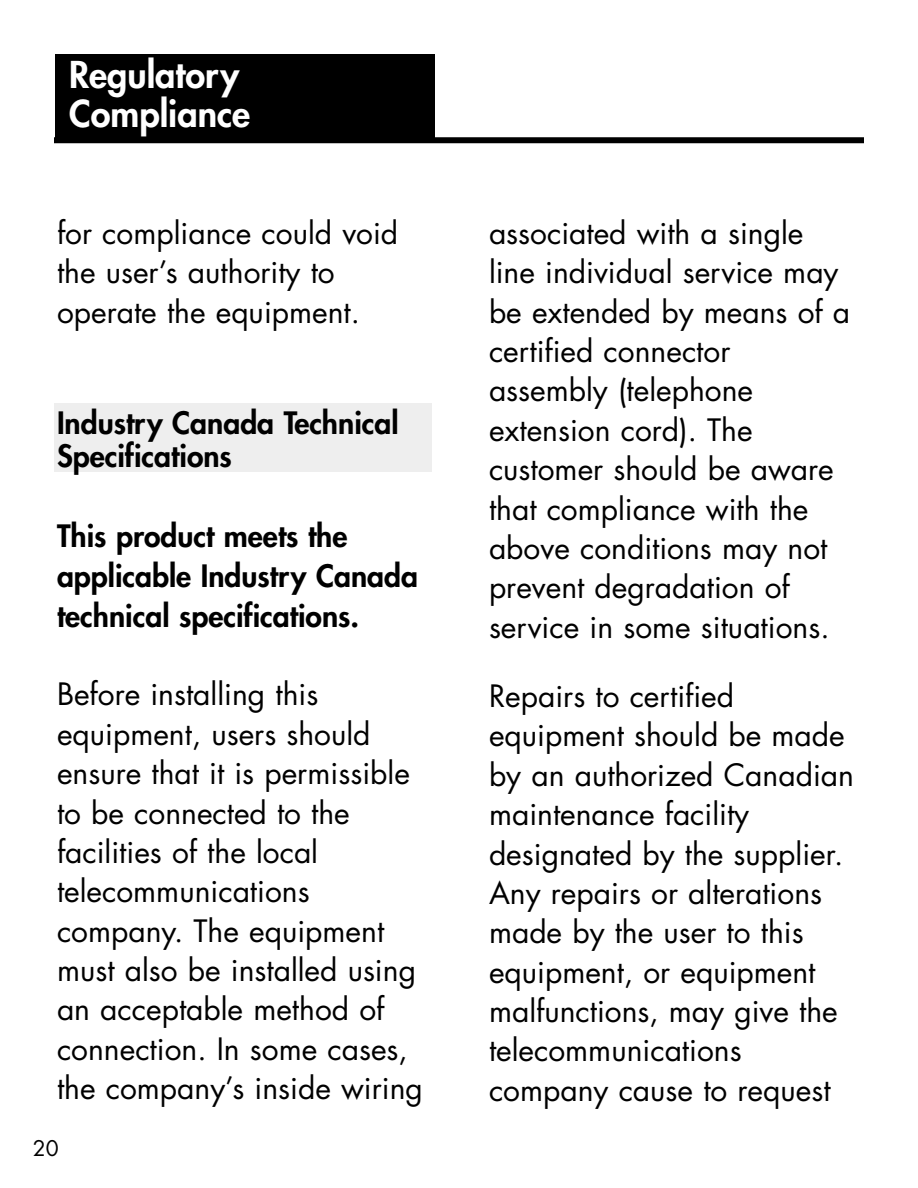
<style>
.page{position:relative;width:918px;height:1188px;background:#fff}
.page>*{position:absolute;margin:0;border:0;box-sizing:border-box;transform-origin:0 0}
.t1{font:800 36px/39px "Futura";color:#fff}
.t2{font:30px/39.3px "Futura";color:#000}
.t3{font:800 30px/39.9px "Futura";color:#000}
.t4{font:21px "Futura";color:#000}
</style>
<div class="page">
<div style="left:54px;top:403px;width:378px;height:68px;background:#eee"></div>
<div style="left:54px;top:137px;width:810px;height:6px;background:#000"></div>
<div style="left:55px;top:54px;width:379px;height:86px;background:#000"></div>
<p class="t1" style="left:69px;top:58px;width:183px">Regulatory<br>Compliance</p>
<p class="t2" style="left:57px;top:216px;width:343px">for compliance could void the user’s authority to operate the equipment.</p>
<p class="t3" style="left:57px;top:409px;width:343px;line-height:33px">Industry Canada Technical<br>Specifications</p>
<p class="t3" style="left:57px;top:518px;width:363px">This product meets the applicable Industry Canada technical specifications.</p>
<p class="t2" style="left:57px;top:677px;width:367px">Before installing this equipment, users should ensure that it is permissible to be connected to the facilities of the local telecommunications company. The equipment must also be installed using an acceptable method of connection. In some cases, the company’s inside wiring</p>
<p class="t4" style="left:33px;top:1139px;width:27px">20</p>
<p class="t2" style="left:489px;top:216px;width:363px">associated with a single line individual service may be extended by means of a certified connector assembly (telephone extension cord). The customer should be aware that compliance with the above conditions may not prevent degradation of service in some situations.</p>
<p class="t2" style="left:489px;top:679px;width:367px">Repairs to certified equipment should be made by an authorized Canadian maintenance facility designated by the supplier.<br>Any repairs or alterations made by the user to this equipment, or equipment malfunctions, may give the telecommunications company cause to request</p>
</div>
